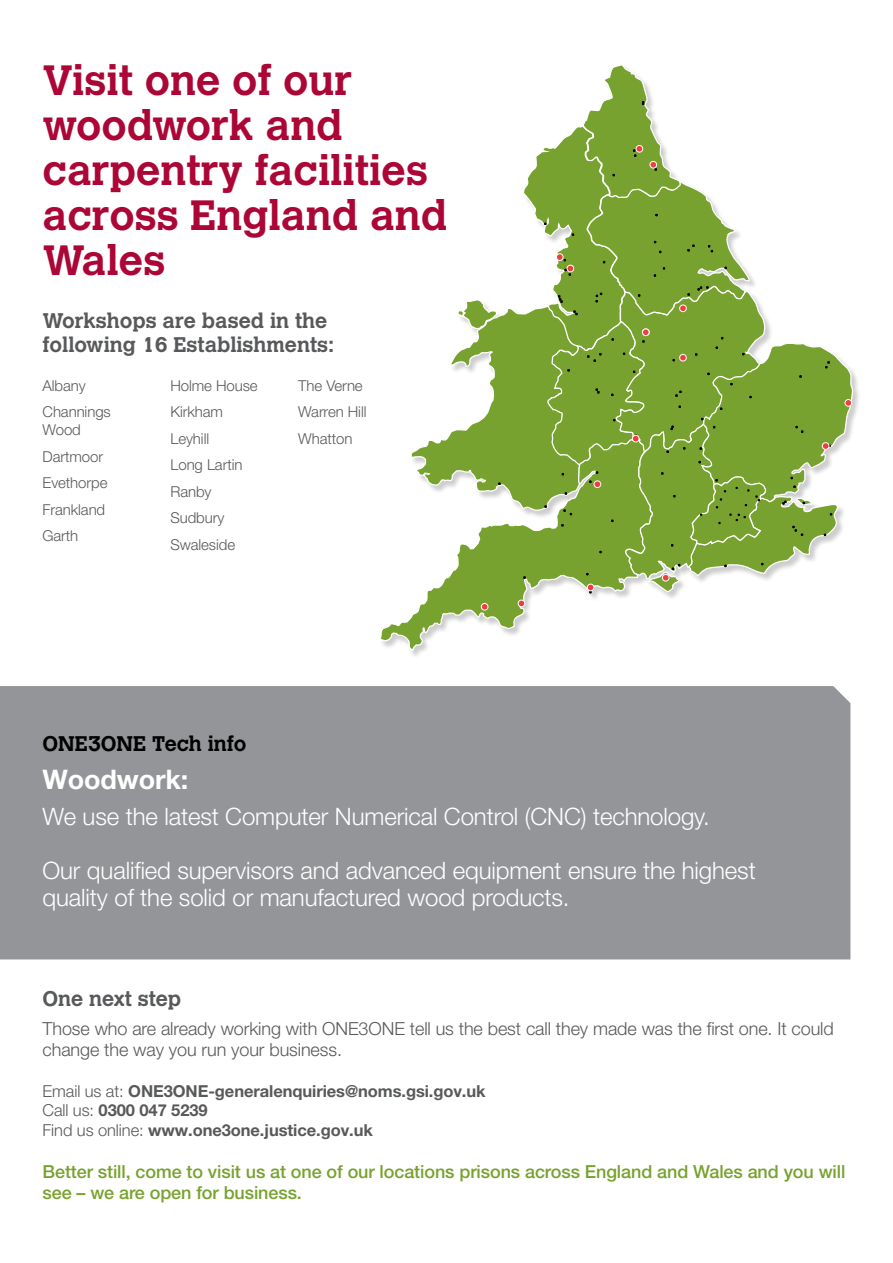
<style>
.page{position:relative;width:893px;height:1263px;background:#fff}
.page>*{position:absolute;margin:0;border:0;box-sizing:border-box;transform-origin:0 0}
.t1{font:700 42px/45px "Calvert MT Std";color:#ab0635}
.t2{font:700 27px "Helvetica Neue LT Pro";letter-spacing:-.005em;color:#fff}
.t3{font:300 24px/27px "Helvetica Neue LT Pro";letter-spacing:-.005em;color:#fff}
.t4{font:700 21px/24px "Calvert MT Std";color:#58595b}
.t5{font:700 21px "Calvert MT Std";color:#000}
.t6{font:300 18px/21px "Helvetica Neue LT Pro";letter-spacing:-.005em;color:#58595b}
.t7{font:500 18px/21px "Helvetica Neue LT Pro";letter-spacing:-.005em;color:#78a22f}
.t8{font:700 16.5px/19.5px "Helvetica Neue LT Pro";letter-spacing:-.005em;color:#58595b}
.t9{font:300 15px/26.5px "Helvetica Neue LT Pro";letter-spacing:-.005em;color:#58595b}
.s1{font-weight:300}
</style>
<div class="page">
<div style="left:0;top:686px;width:850px;height:273px;background:#939598"></div>
<svg style="left:381px;top:593px;width:249px;height:58px"></svg>
<svg style="left:411px;top:65px;width:443px;height:528px"></svg>
<div style="left:481px;top:603px;width:7px;height:7px;background:#ef3e42;border-radius:50%"></div>
<div style="left:481px;top:603px;width:7px;height:7px;border:1px solid #fff;border-radius:50%"></div>
<div style="left:518px;top:600px;width:7px;height:7px;background:#ef3e42;border-radius:50%"></div>
<div style="left:518px;top:600px;width:7px;height:7px;border:1px solid #fff;border-radius:50%"></div>
<div style="left:587px;top:584px;width:7px;height:7px;background:#ef3e42;border-radius:50%"></div>
<div style="left:587px;top:584px;width:7px;height:7px;border:1px solid #fff;border-radius:50%"></div>
<div style="left:662px;top:574px;width:7px;height:7px;background:#ef3e42;border-radius:50%"></div>
<div style="left:662px;top:574px;width:7px;height:7px;border:1px solid #fff;border-radius:50%"></div>
<div style="left:594px;top:481px;width:7px;height:6px;background:#ef3e42;border-radius:50%"></div>
<div style="left:594px;top:480px;width:7px;height:8px;border:1px solid #fff;border-radius:50%"></div>
<div style="left:632px;top:435px;width:7px;height:7px;background:#ef3e42;border-radius:50%"></div>
<div style="left:632px;top:435px;width:7px;height:7px;border:1px solid #fff;border-radius:50%"></div>
<div style="left:567px;top:265px;width:7px;height:7px;background:#ef3e42;border-radius:50%"></div>
<div style="left:567px;top:265px;width:7px;height:7px;border:1px solid #fff;border-radius:50%"></div>
<div style="left:556px;top:254px;width:7px;height:6px;background:#ef3e42;border-radius:50%"></div>
<div style="left:556px;top:253px;width:7px;height:8px;border:1px solid #fff;border-radius:50%"></div>
<div style="left:680px;top:305px;width:6px;height:7px;background:#ef3e42;border-radius:50%"></div>
<div style="left:679px;top:305px;width:8px;height:7px;border:1px solid #fff;border-radius:50%"></div>
<div style="left:642px;top:329px;width:8px;height:7px;border:1px solid #fff;border-radius:50%"></div>
<div style="left:642px;top:329px;width:7px;height:7px;background:#ef3e42;border-radius:50%"></div>
<div style="left:642px;top:329px;width:7px;height:7px;border:1px solid #fff;border-radius:50%"></div>
<div style="left:680px;top:354px;width:6px;height:7px;background:#ef3e42;border-radius:50%"></div>
<div style="left:679px;top:354px;width:8px;height:7px;border:1px solid #fff;border-radius:50%"></div>
<div style="left:636px;top:145px;width:7px;height:7px;background:#ef3e42;border-radius:50%"></div>
<div style="left:636px;top:145px;width:7px;height:7px;border:1px solid #fff;border-radius:50%"></div>
<div style="left:650px;top:161px;width:7px;height:7px;background:#ef3e42;border-radius:50%"></div>
<div style="left:650px;top:161px;width:7px;height:7px;border:1px solid #fff;border-radius:50%"></div>
<div style="left:822px;top:443px;width:7px;height:6px;background:#ef3e42;border-radius:50%"></div>
<div style="left:822px;top:442px;width:7px;height:8px;border:1px solid #fff;border-radius:50%"></div>
<div style="left:845px;top:399px;width:7px;height:7px;background:#ef3e42;border-radius:50%"></div>
<div style="left:845px;top:399px;width:7px;height:8px;border:1px solid #fff;border-radius:50%"></div>
<h1 class="t1" style="left:43px;top:57px;width:406px">Visit one of our woodwork and carpentry facilities across England and<br>Wales</h1>
<p class="t4" style="left:43px;top:308px;width:293px">Workshops are based in the following 16 Establishments:</p>
<p class="t9" style="left:43px;top:372px;width:70px">Albany<br>Channings</p>
<p class="t9" style="left:43px;top:416px;width:66px">Wood<br>Dartmoor<br>Evethorpe<br>Frankland<br>Garth</p>
<p class="t9" style="left:170px;top:372px;width:89px">Holme House<br>Kirkham<br>Leyhill<br>Long Lartin<br>Ranby<br>Sudbury<br>Swaleside</p>
<p class="t9" style="left:298px;top:372px;width:70px">The Verne<br>Warren Hill<br>Whatton</p>
<p class="t5" style="left:43px;top:730px;width:205px">ONE3ONE Tech info</p>
<p class="t2" style="left:43px;top:763px;width:147px">Woodwork:</p>
<p class="t3" style="left:43px;top:802px;width:669px">We use the latest Computer Numerical Control (CNC) technology.</p>
<p class="t3" style="left:43px;top:856px;width:715px">Our qualified supervisors and advanced equipment ensure the highest quality of the solid or manufactured wood products.</p>
<p class="t4" style="left:43px;top:986px;width:140px">One next step</p>
<p class="t6" style="left:43px;top:1018px;width:793px">Those who are already working with ONE3ONE tell us the best call they made was the first one. It could change the way you run your business.</p>
<p class="t8" style="left:43px;top:1081px;width:445px"><span class="s1">Email us at:</span> ONE3ONE-generalenquiries@noms.gsi.gov.uk<br><span class="s1">Call us:</span> 0300 047 5239<br><span class="s1">Find us online:</span> www.one3one.justice.gov.uk</p>
<p class="t7" style="left:43px;top:1160px;width:804px">Better still, come to visit us at one of our locations prisons across England and Wales and you will see – we are open for business.</p>
</div>
